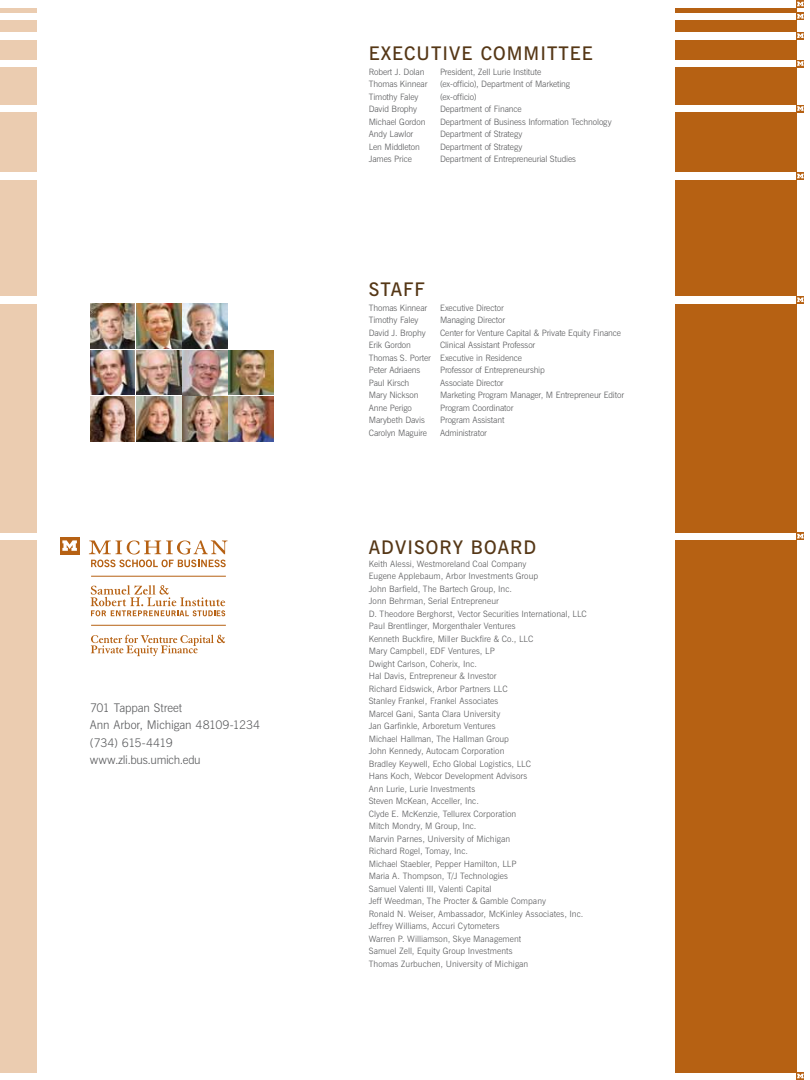
<style>
.page{position:relative;width:810px;height:1080px;background:#fff}
.page>*{position:absolute;margin:0;border:0;box-sizing:border-box;transform-origin:0 0}
.t1{font:600 18.75px "News Gothic BT";letter-spacing:.055em;color:#553716}
.t2{font:300 11.88px/17.5px "News Gothic BT";letter-spacing:-.015em;color:#58595b}
.t3{font:300 8.75px/12.5px "News Gothic BT";color:#58595b}
</style>
<div class="page">
<svg style="left:91px;top:585px;width:134px;height:31px"></svg>
<svg style="left:89px;top:540px;width:139px;height:14px"></svg>
<div style="left:60px;top:537px;width:19px;height:17px;background:#b66113"></div>
<svg style="left:62px;top:540px;width:15px;height:11px"></svg>
<svg style="left:91px;top:560px;width:135px;height:7px"></svg>
<hr style="left:91px;top:576px;width:135px;height:1px;background:#b66113">
<hr style="left:91px;top:625px;width:135px;height:1px;background:#b66113">
<svg style="left:91px;top:635px;width:134px;height:21px"></svg>
<div style="left:675px;top:180px;width:121px;height:116px;background:#b66113"></div>
<div style="left:675px;top:304px;width:121px;height:228px;background:#b66113"></div>
<div style="left:675px;top:540px;width:121px;height:532px;background:#b66113"></div>
<div style="left:675px;top:20px;width:121px;height:12px;background:#b66113"></div>
<hr style="left:675px;top:8px;width:121px;height:4px;background:#b66113">
<div style="left:675px;top:113px;width:121px;height:59px;background:#b66113"></div>
<div style="left:675px;top:68px;width:121px;height:37px;background:#b66113"></div>
<div style="left:675px;top:40px;width:121px;height:19px;background:#b66113"></div>
<img style="left:182px;top:304px;width:46px;height:45px">
<img style="left:183px;top:350px;width:91px;height:45px">
<img style="left:136px;top:304px;width:45px;height:91px">
<img style="left:90px;top:304px;width:45px;height:137px">
<img style="left:136px;top:396px;width:138px;height:45px">
<svg style="left:796px;top:1072px;width:8px;height:8px"></svg>
<svg style="left:797px;top:1074px;width:7px;height:4px"></svg>
<svg style="left:796px;top:532px;width:8px;height:8px"></svg>
<svg style="left:797px;top:534px;width:7px;height:4px"></svg>
<svg style="left:796px;top:296px;width:8px;height:8px"></svg>
<svg style="left:797px;top:297px;width:7px;height:5px"></svg>
<svg style="left:796px;top:172px;width:8px;height:8px"></svg>
<svg style="left:797px;top:174px;width:7px;height:4px"></svg>
<div style="left:796px;top:105px;width:8px;height:7px;background:#b66113"></div>
<svg style="left:797px;top:106px;width:7px;height:5px"></svg>
<div style="left:796px;top:60px;width:8px;height:8px;background:#b66113"></div>
<svg style="left:797px;top:61px;width:7px;height:5px"></svg>
<div style="left:796px;top:12px;width:8px;height:8px;background:#b66113"></div>
<svg style="left:797px;top:14px;width:7px;height:5px"></svg>
<div style="left:796px;top:32px;width:8px;height:8px;background:#b66113"></div>
<svg style="left:797px;top:33px;width:7px;height:5px"></svg>
<svg style="left:796px;top:0;width:8px;height:8px"></svg>
<svg style="left:797px;top:2px;width:7px;height:4px"></svg>
<div style="left:0;top:180px;width:36px;height:116px;background:#ebccb0"></div>
<div style="left:0;top:304px;width:36px;height:228px;background:#ebccb0"></div>
<div style="left:0;top:540px;width:36px;height:532px;background:#ebccb0"></div>
<div style="left:0;top:20px;width:36px;height:12px;background:#ebccb0"></div>
<hr style="left:0;top:8px;width:36px;height:4px;background:#ebccb0">
<div style="left:0;top:113px;width:36px;height:59px;background:#ebccb0"></div>
<div style="left:0;top:68px;width:36px;height:37px;background:#ebccb0"></div>
<div style="left:0;top:40px;width:36px;height:19px;background:#ebccb0"></div>
<h2 class="t2" style="left:90px;top:699px;width:172px">701 Tappan Street<br>Ann Arbor, Michigan 48109-1234 (734) 615-4419 www.zli.bus.umich.edu</h2>
<h1 class="t1" style="left:369px;top:42px;width:37px">EXECUT</h1>
<h1 class="t1" style="left:442px;top:42px;width:67px">IVE COMM</h1>
<h1 class="t1" style="left:540px;top:42px;width:19px">ITTEE</h1>
<p class="t3" style="left:369px;top:65px;width:57px">Robert J. Dolan</p>
<p class="t3" style="left:440px;top:65px;width:103px">President, Zell Lurie Institute</p>
<p class="t3" style="left:369px;top:78px;width:60px">Thomas Kinnear</p>
<p class="t3" style="left:440px;top:78px;width:132px">(ex-officio), Department of Marketing</p>
<p class="t3" style="left:369px;top:90px;width:51px">Timothy Faley</p>
<p class="t3" style="left:440px;top:90px;width:38px">(ex-officio)</p>
<p class="t3" style="left:369px;top:103px;width:50px">David Brophy</p>
<p class="t3" style="left:440px;top:103px;width:83px">Department of Finance</p>
<p class="t3" style="left:369px;top:115px;width:58px">Michael Gordon</p>
<p class="t3" style="left:440px;top:115px;width:173px">Department of Business Information Technology</p>
<p class="t3" style="left:369px;top:128px;width:46px">Andy Lawlor</p>
<p class="t3" style="left:440px;top:128px;width:84px">Department of Strategy</p>
<p class="t3" style="left:369px;top:140px;width:53px">Len Middleton</p>
<p class="t3" style="left:440px;top:140px;width:84px">Department of Strategy</p>
<p class="t3" style="left:369px;top:153px;width:45px">James Price</p>
<p class="t3" style="left:440px;top:153px;width:137px">Department of Entrepreneurial Studies</p>
<h1 class="t1" style="left:369px;top:278px;width:24px">STAFF</h1>
<p class="t3" style="left:369px;top:302px;width:60px">Thomas Kinnear</p>
<p class="t3" style="left:440px;top:302px;width:65px">Executive Director</p>
<p class="t3" style="left:369px;top:314px;width:51px">Timothy Faley</p>
<p class="t3" style="left:440px;top:314px;width:67px">Managing Director</p>
<p class="t3" style="left:369px;top:327px;width:58px">David J. Brophy</p>
<p class="t3" style="left:440px;top:327px;width:183px">Center for Venture Capital &amp; Private Equity Finance</p>
<p class="t3" style="left:369px;top:339px;width:44px">Erik Gordon</p>
<p class="t3" style="left:369px;top:339px;width:168px;text-indent:71px">Clinical Assistant Professor<br>Thomas S. Porter Executive in Residence<br>Peter Adriaens</p>
<p class="t3" style="left:440px;top:364px;width:106px">Professor of Entrepreneurship</p>
<p class="t3" style="left:369px;top:377px;width:42px">Paul Kirsch</p>
<p class="t3" style="left:440px;top:377px;width:65px">Associate Director</p>
<p class="t3" style="left:369px;top:389px;width:51px">Mary Nickson</p>
<p class="t3" style="left:440px;top:389px;width:186px">Marketing Program Manager, M Entrepreneur Editor</p>
<p class="t3" style="left:369px;top:402px;width:45px">Anne Perigo</p>
<p class="t3" style="left:440px;top:402px;width:75px">Program Coordinator</p>
<p class="t3" style="left:369px;top:414px;width:57px">Marybeth Davis</p>
<p class="t3" style="left:440px;top:414px;width:66px">Program Assistant</p>
<p class="t3" style="left:369px;top:427px;width:60px">Carolyn Maguire</p>
<p class="t3" style="left:440px;top:427px;width:48px">Administrator</p>
<h1 class="t1" style="left:369px;top:536px;width:166px">ADVISORY BOARD</h1>
<p class="t3" style="left:369px;top:557px;width:220px">Keith Alessi, Westmoreland Coal Company<br>Eugene Applebaum, Arbor Investments Group<br>John Barfield, The Bartech Group, Inc.<br>Jonn Behrman, Serial Entrepreneur<br>D. Theodore Berghorst, Vector Securities International, LLC Paul Brentlinger, Morgenthaler Ventures<br>Kenneth Buckfire, Miller Buckfire &amp; Co., LLC<br>Mary Campbell, EDF Ventures, LP<br>Dwight Carlson, Coherix, Inc.<br>Hal Davis, Entrepreneur &amp; Investor<br>Richard Eidswick, Arbor Partners LLC<br>Stanley Frankel, Frankel Associates<br>Marcel Gani, Santa Clara University<br>Jan Garfinkle, Arboretum Ventures<br>Michael Hallman, The Hallman Group<br>John Kennedy, Autocam Corporation<br>Bradley Keywell, Echo Global Logistics, LLC<br>Hans Koch, Webcor Development Advisors<br>Ann Lurie, Lurie Investments<br>Steven McKean, Acceller, Inc.<br>Clyde E. McKenzie, Tellurex Corporation<br>Mitch Mondry, M Group, Inc.<br>Marvin Parnes, University of Michigan<br>Richard Rogel, Tomay, Inc.<br>Michael Staebler, Pepper Hamilton, LLP<br>Maria A. Thompson, T/J Technologies<br>Samuel Valenti III, Valenti Capital<br>Jeff Weedman, The Procter &amp; Gamble Company<br>Ronald N. Weiser, Ambassador, McKinley Associates, Inc.<br>Jeffrey Williams, Accuri Cytometers<br>Warren P. Williamson, Skye Management<br>Samuel Zell, Equity Group Investments<br>Thomas Zurbuchen, University of Michigan</p>
</div>
